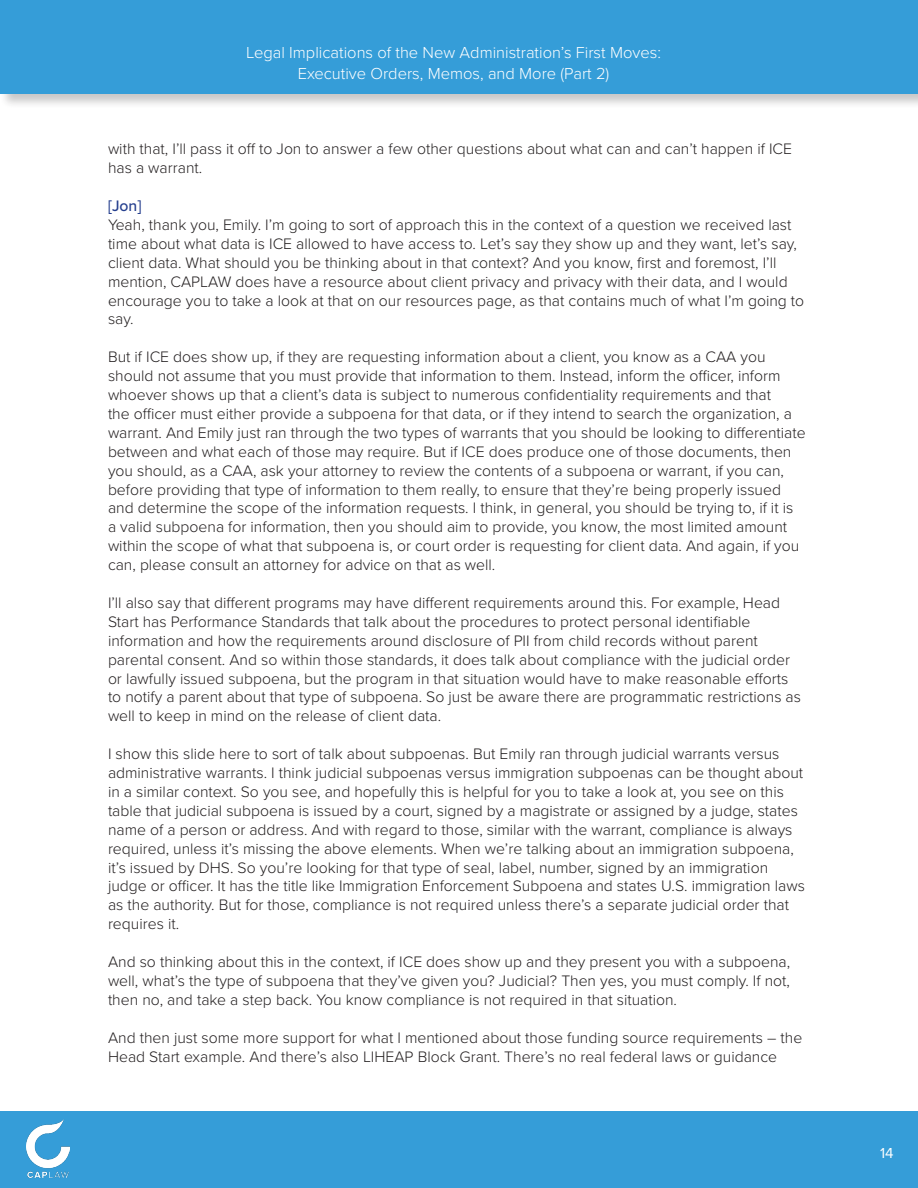
<style>
.page{position:relative;width:918px;height:1188px;background:#fff}
.page>*{position:absolute;margin:0;border:0;box-sizing:border-box;transform-origin:0 0}
.t1{font:300 16.5px/21px "Proxima Nova";color:#fff;text-align:center}
.t2{font:300 15.75px/18.9px "Proxima Nova";color:#231f20}
.t3{font:500 15.75px "Proxima Nova";color:#253f8e}
.t4{font:15px "Proxima Nova";color:#fff}
</style>
<div class="page">
<div style="left:0;top:1112px;width:918px;height:76px;background:#359dd8"></div>
<img style="left:26px;top:1119px;width:44px;height:60px">
<div style="left:0;top:0;width:918px;height:109px;background:#231f20;opacity:.25"></div>
<div style="left:0;top:0;width:918px;height:94px;background:#359dd8"></div>
<p class="t1" style="left:246px;top:41px;width:416px">Legal Implications of the New Administration’s First Moves:<br>Executive Orders, Memos, and More (Part 2)</p>
<p class="t2" style="left:108px;top:139px;width:686px">with that, I’ll pass it off to Jon to answer a few other questions about what can and can’t happen if ICE has a warrant.</p>
<p class="t3" style="left:108px;top:194px;width:35px">[Jon]</p>
<p class="t2" style="left:108px;top:214px;width:698px">Yeah, thank you, Emily. I’m going to sort of approach this in the context of a question we received last time about what data is ICE allowed to have access to. Let’s say they show up and they want, let’s say, client data. What should you be thinking about in that context? And you know, first and foremost, I’ll mention, CAPLAW does have a resource about client privacy and privacy with their data, and I would encourage you to take a look at that on our resources page, as that contains much of what I’m going to say.</p>
<p class="t2" style="left:108px;top:347px;width:699px">But if ICE does show up, if they are requesting information about a client, you know as a CAA you should not assume that you must provide that information to them. Instead, inform the officer, inform whoever shows up that a client’s data is subject to numerous confidentiality requirements and that<br>the officer must either provide a subpoena for that data, or if they intend to search the organization, a warrant. And Emily just ran through the two types of warrants that you should be looking to differentiate between and what each of those may require. But if ICE does produce one of those documents, then you should, as a CAA, ask your attorney to review the contents of a subpoena or warrant, if you can, before providing that type of information to them really, to ensure that they’re being properly issued and determine the scope of the information requests. I think, in general, you should be trying to, if it is<br>a valid subpoena for information, then you should aim to provide, you know, the most limited amount within the scope of what that subpoena is, or court order is requesting for client data. And again, if you can, please consult an attorney for advice on that as well.</p>
<p class="t2" style="left:108px;top:592px;width:695px">I’ll also say that different programs may have different requirements around this. For example, Head Start has Performance Standards that talk about the procedures to protect personal identifiable information and how the requirements around disclosure of PII from child records without parent parental consent. And so within those standards, it does talk about compliance with the judicial order or lawfully issued subpoena, but the program in that situation would have to make reasonable efforts to notify a parent about that type of subpoena. So just be aware there are programmatic restrictions as well to keep in mind on the release of client data.</p>
<p class="t2" style="left:108px;top:744px;width:698px">I show this slide here to sort of talk about subpoenas. But Emily ran through judicial warrants versus administrative warrants. I think judicial subpoenas versus immigration subpoenas can be thought about in a similar context. So you see, and hopefully this is helpful for you to take a look at, you see on this table that judicial subpoena is issued by a court, signed by a magistrate or assigned by a judge, states name of a person or address. And with regard to those, similar with the warrant, compliance is always required, unless it’s missing the above elements. When we’re talking about an immigration subpoena, it’s issued by DHS. So you’re looking for that type of seal, label, number, signed by an immigration judge or officer. It has the title like Immigration Enforcement Subpoena and states U.S. immigration laws as the authority. But for those, compliance is not required unless there’s a separate judicial order that requires it.</p>
<p class="t2" style="left:108px;top:951px;width:684px;text-align:justify">And so thinking about this in the context, if ICE does show up and they present you with a subpoena, well, what’s the type of subpoena that they’ve given you? Judicial? Then yes, you must comply. If not, then no, and take a step back. You know compliance is not required in that situation.</p>
<p class="t2" style="left:108px;top:1027px;width:696px">And then just some more support for what I mentioned about those funding source requirements – the<br>Head Start example. And there’s also LIHEAP Block Grant. There’s no real federal laws or guidance</p>
<p class="t4" style="left:880px;top:1142px;width:15px">14</p>
</div>
